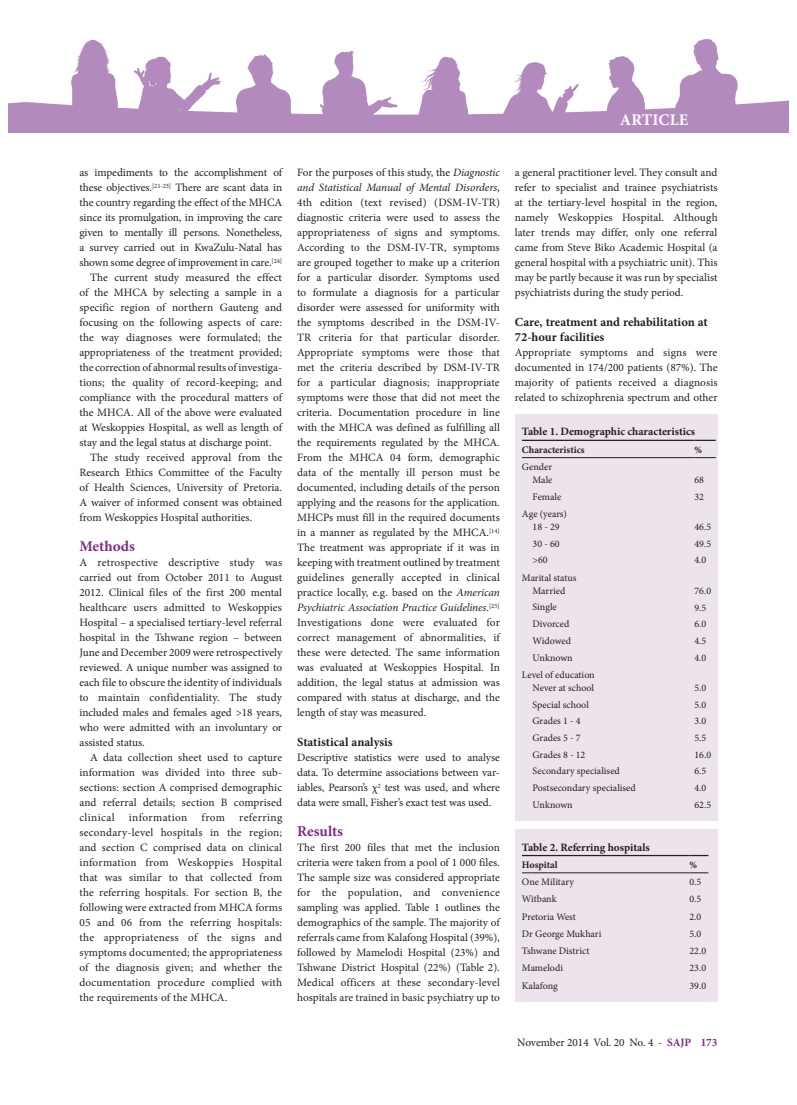
<style>
.page{position:relative;width:797px;height:1105px;background:#fff}
.page>*{position:absolute;margin:0;border:0;box-sizing:border-box;transform-origin:0 0}
.t1{font:700 16.25px "Minion Pro";letter-spacing:.01em;color:#fff}
.t2{font:700 15px "Minion Pro";color:#822985}
.t3{font:700 12.5px/15px "Minion Pro";letter-spacing:-.005em;color:#231f20}
.t4{font:11.25px/15px "Minion Pro";letter-spacing:-.005em;color:#231f20;text-align:justify}
.t5{font:700 11.25px "Minion Pro";color:#231f20}
.t6{font:11.25px "Minion Pro";letter-spacing:.015em;color:#231f20}
.t7{font:11.25px "Minion Pro";letter-spacing:.035em;color:#231f20}
.t8{font:10px/16.6px "Minion Pro";color:#231f20}
.t9{font:700 10px "Minion Pro";color:#231f20}
.s1{font-style:italic}
.s2{font-weight:700;color:#822985}
</style>
<div class="page">
<img style="left:9px;top:102px;width:17px;height:31px">
<img style="left:26px;top:39px;width:762px;height:94px">
<div style="left:515px;top:829px;width:202px;height:173px;background:#ece3ed"></div>
<hr style="left:522px;top:855px;width:167px;height:1px;background:#231f20">
<svg style="left:689px;top:855px;width:19px;height:1px"></svg>
<hr style="left:522px;top:872px;width:167px;height:1px;background:#231f20">
<svg style="left:689px;top:872px;width:19px;height:1px"></svg>
<div style="left:515px;top:414px;width:202px;height:406px;background:#ece3ed"></div>
<hr style="left:522px;top:440px;width:172px;height:1px;background:#231f20">
<svg style="left:694px;top:440px;width:21px;height:1px"></svg>
<hr style="left:522px;top:457px;width:172px;height:1px;background:#231f20">
<svg style="left:694px;top:457px;width:21px;height:1px"></svg>
<h1 class="t1" style="left:620px;top:109px;width:70px">ARTICLE</h1>
<p class="t4" style="left:79px;top:165px;width:204px">as impediments to the accomplishment of</p>
<p class="t4" style="left:79px;top:180px;width:204px">these objectives.<sup>[21-23]</sup> There are scant data in</p>
<p class="t4" style="left:79px;top:195px;width:204px">the country regarding the effect of the MHCA</p>
<p class="t4" style="left:79px;top:210px;width:204px">since its promulgation, in improving the care</p>
<p class="t4" style="left:79px;top:225px;width:204px">given to mentally ill persons. Nonetheless,</p>
<p class="t4" style="left:79px;top:240px;width:204px">a survey carried out in KwaZulu-Natal has</p>
<p class="t4" style="left:79px;top:255px;width:204px">shown some degree of improvement in care.<sup>[24]</sup></p>
<p class="t4" style="left:90px;top:270px;width:193px">The current study measured the effect</p>
<p class="t4" style="left:79px;top:285px;width:204px">of the MHCA by selecting a sample in a</p>
<p class="t4" style="left:79px;top:300px;width:204px">specific region of northern Gauteng and</p>
<p class="t4" style="left:79px;top:315px;width:204px">focusing on the following aspects of care:</p>
<p class="t6" style="left:79px;top:330px;width:204px">the way diagnoses were formulated; the</p>
<p class="t4" style="left:79px;top:345px;width:204px">appropriateness of the treatment provided;</p>
<p class="t4" style="left:79px;top:360px;width:203px">the correction of abnormal results of investiga-</p>
<p class="t4" style="left:79px;top:375px;width:204px">tions; the quality of record-keeping; and</p>
<p class="t4" style="left:79px;top:390px;width:204px">compliance with the procedural matters of</p>
<p class="t4" style="left:79px;top:405px;width:204px">the MHCA. All of the above were evaluated</p>
<p class="t4" style="left:79px;top:420px;width:204px">at Weskoppies Hospital, as well as length of</p>
<p class="t4" style="left:79px;top:435px;width:194px">stay and the legal status at discharge point.</p>
<p class="t4" style="left:90px;top:450px;width:194px">The study received approval from the</p>
<p class="t4" style="left:79px;top:465px;width:204px">Research Ethics Committee of the Faculty</p>
<p class="t4" style="left:79px;top:480px;width:204px">of Health Sciences, University of Pretoria.</p>
<p class="t4" style="left:79px;top:495px;width:204px">A waiver of informed consent was obtained</p>
<p class="t4" style="left:79px;top:510px;width:174px">from Weskoppies Hospital authorities.</p>
<h2 class="t2" style="left:79px;top:536px;width:57px">Methods</h2>
<p class="t4" style="left:79px;top:555px;width:204px">A retrospective descriptive study was carried out from October 2011 to August 2012. Clinical files of the first 200 mental healthcare users admitted to Weskoppies Hospital – a specialised tertiary-level referral hospital in the Tshwane region – between June and December 2009 were retrospectively reviewed. A unique number was assigned to each file to obscure the identity of individuals to maintain confidentiality. The study included males and females aged &gt;18 years, who were admitted with an involuntary or assisted status.</p>
<p class="t4" style="left:79px;top:750px;width:204px;text-indent:11px">A data collection sheet used to capture information was divided into three sub&shy;sections: section A comprised demographic and referral details; section B comprised clinical</p>
<p class="t4" style="left:79px;top:810px;width:204px;text-indent:160px">referring secondary-level hospitals in the region; and section C comprised data on clinical information from Weskoppies Hospital that was similar to that collected from the referring hospitals. For section B, the following were extracted from MHCA forms 05 and 06 from the referring hospitals: the appropriateness of the signs and symptoms documented; the appropriateness of the diagnosis given; and whether the documentation procedure complied with the requirements of the MHCA.</p>
<p class="t7" style="left:129px;top:810px;width:60px">information</p>
<p class="t4" style="left:201px;top:810px;width:25px">from</p>
<p class="t4" style="left:297px;top:165px;width:204px">For the purposes of this study, the <span class="s1">Diagnostic and Statistical Manual of Mental Disorders</span>, 4th edition (text revised) (DSM-IV-TR) diagnostic criteria were used to assess the appropriateness of signs and symptoms.<br>According to the DSM-IV-TR, symptoms are grouped together to make up a criterion for a particular disorder. Symptoms used to formulate a diagnosis for a particular disorder were assessed for uniformity with the symptoms described in the DSM-IV-TR criteria for that particular disorder.<br>Appropriate symptoms were those that met the criteria described by DSM-IV-TR for a particular diagnosis; inappropriate symptoms were those that did not meet the criteria. Documentation procedure in line with the MHCA was defined as fulfilling all the requirements regulated by the MHCA.<br>From the MHCA 04 form, demographic data of the mentally ill person must be documented, including details of the person applying and the reasons for the application.<br>MHCPs must fill in the required documents in a manner as regulated by the MHCA.<sup>[14] </sup>The treatment was appropriate if it was in keeping with treatment outlined by treatment guidelines generally accepted in clinical practice locally, e.g. based on the <span class="s1">American Psychiatric Association Practice Guidelines</span>.<sup>[25] </sup>Investigations done were evaluated for correct management of abnormalities, if these were detected. The same information was evaluated at Weskoppies Hospital. In addition, the legal status at admission was compared with status at discharge, and the length of stay was measured.</p>
<p class="t3" style="left:297px;top:735px;width:97px">Statistical analysis</p>
<p class="t4" style="left:297px;top:750px;width:204px;text-align:left">Descriptive statistics were used to analyse data. To determine associations between var&shy;iables, Pearson’s χ<sup>2</sup> test was used, and where data were small, Fisher’s exact test was used.</p>
<h2 class="t2" style="left:297px;top:821px;width:47px">Results</h2>
<p class="t4" style="left:297px;top:840px;width:204px">The first 200 files that met the inclusion criteria were taken from a pool of 1 000 files.<br>The sample size was considered appropriate for the population, and convenience sampling was applied. Table 1 outlines the demographics of the sample. The majority of referrals came from Kalafong Hospital (39%), followed by Mamelodi Hospital (23%) and Tshwane District Hospital (22%) (Table 2).<br>Medical officers at these secondary-level hospitals are trained in basic psychiatry up to</p>
<p class="t4" style="left:515px;top:165px;width:204px">a general practitioner level. They consult and refer to specialist and trainee psychiatrists at the tertiary-level hospital in the region, namely Weskoppies Hospital. Although later trends may differ, only one referral came from Steve Biko Academic Hospital (a general hospital with a psychiatric unit). This may be partly because it was run by specialist psychiatrists during the study period.</p>
<p class="t3" style="left:515px;top:315px;width:194px">Care, treatment and rehabilitation at<br>72-hour facilities</p>
<p class="t4" style="left:515px;top:345px;width:204px">Appropriate symptoms and signs were documented in 174/200 patients (87%). The majority of patients received a diagnosis related to schizophrenia spectrum and other</p>
<p class="t5" style="left:522px;top:424px;width:175px">Table 1. Demographic characteristics</p>
<p class="t9" style="left:522px;top:442px;width:64px">Characteristics</p>
<p class="t9" style="left:694px;top:442px;width:9px">%</p>
<p class="t8" style="left:522px;top:460px;width:32px;line-height:13.1px;text-align:right">Gender<br>Male</p>
<p class="t8" style="left:532px;top:488px;width:30px">Female</p>
<p class="t8" style="left:694px;top:471px;width:11px">68<br>32</p>
<p class="t8" style="left:522px;top:507px;width:47px;line-height:13.1px;text-align:center">Age (years)<br>18 - 29</p>
<p class="t8" style="left:532px;top:535px;width:29px">30 - 60 &gt;60</p>
<p class="t8" style="left:522px;top:571px;width:56px;line-height:13.1px;text-align:center">Marital status<br>Married</p>
<p class="t8" style="left:532px;top:599px;width:42px">Single<br>Divorced<br>Widowed<br>Unknown</p>
<p class="t8" style="left:522px;top:668px;width:74px;line-height:13.1px;text-align:right">Level of education<br>Never at school</p>
<p class="t8" style="left:532px;top:696px;width:105px">Special school<br>Grades 1 - 4<br>Grades 5 - 7<br>Grades 8 - 12<br>Secondary specialised<br>Postsecondary specialised<br>Unknown</p>
<p class="t8" style="left:694px;top:519px;width:18px;text-align:justify">46.5<br>49.5<br>4.0</p>
<p class="t8" style="left:694px;top:582px;width:18px">76.0<br>9.5<br>6.0<br>4.5<br>4.0</p>
<p class="t8" style="left:694px;top:679px;width:18px">5.0<br>5.0<br>3.0<br>5.5<br>16.0<br>6.5<br>4.0<br>62.5</p>
<p class="t5" style="left:522px;top:839px;width:129px">Table 2. Referring hospitals</p>
<p class="t9" style="left:522px;top:857px;width:37px">Hospital</p>
<p class="t9" style="left:689px;top:857px;width:9px">%</p>
<p class="t8" style="left:522px;top:874px;width:53px">One Military</p>
<p class="t8" style="left:689px;top:874px;width:13px">0.5</p>
<p class="t8" style="left:522px;top:891px;width:36px">Witbank</p>
<p class="t8" style="left:689px;top:891px;width:13px">0.5</p>
<p class="t8" style="left:522px;top:908px;width:56px">Pretoria West</p>
<p class="t8" style="left:689px;top:908px;width:13px">2.0</p>
<p class="t8" style="left:522px;top:925px;width:81px">Dr George Mukhari</p>
<p class="t8" style="left:689px;top:925px;width:13px">5.0</p>
<p class="t8" style="left:522px;top:943px;width:69px">Tshwane District</p>
<p class="t8" style="left:689px;top:943px;width:18px">22.0</p>
<p class="t8" style="left:522px;top:960px;width:43px">Mamelodi</p>
<p class="t8" style="left:689px;top:960px;width:18px">23.0</p>
<p class="t8" style="left:522px;top:977px;width:37px">Kalafong</p>
<p class="t8" style="left:689px;top:977px;width:18px">39.0</p>
<p class="t4" style="left:517px;top:1035px;width:202px">November 2014 Vol. 20 No. 4 - <span class="s2">SAJP 173</span></p>
</div>
